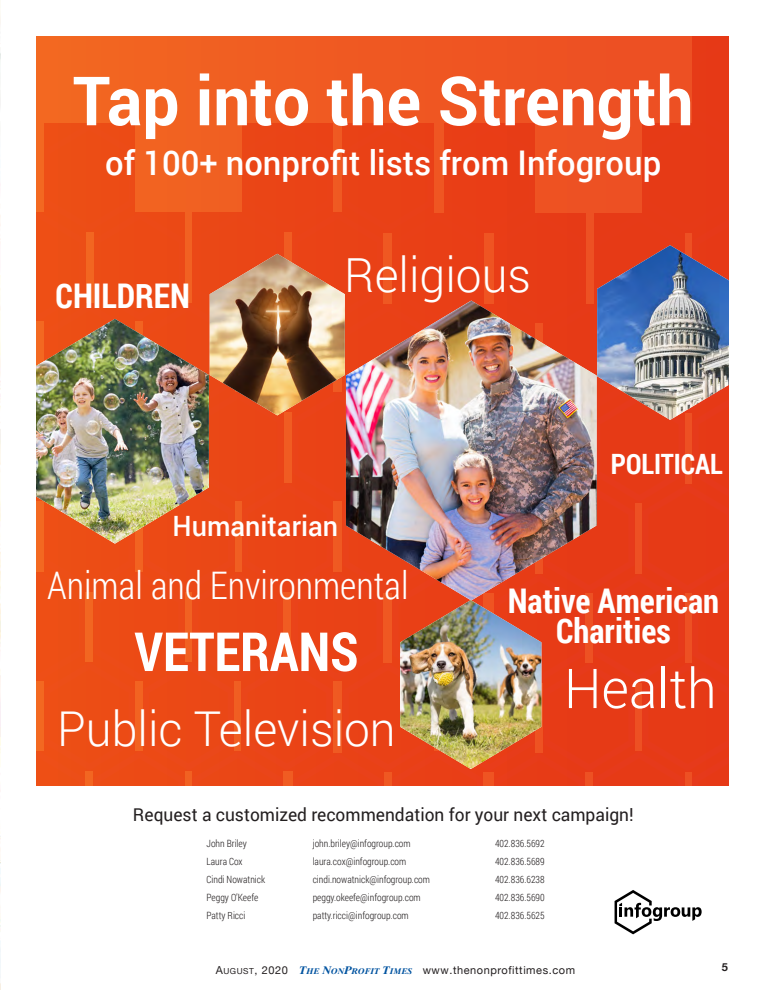
<style>
.page{position:relative;width:774px;height:990px;background:#fff}
.page>*{position:absolute;margin:0;border:0;box-sizing:border-box;transform-origin:0 0}
.t1{font:700 68px "Roboto";color:#fff}
.t2{font:300 55px "Roboto";color:#fff}
.t3{font:700 54px "Roboto Condensed";color:#fff}
.t4{font:300 48px "Roboto";color:#fff;scale:.96 1}
.t5{font:300 38px "Roboto Condensed";color:#fff;scale:.96 1}
.t6{font:500 34px "Roboto";color:#fff}
.t7{font:700 34px/30px "Roboto Condensed";color:#fff;text-align:center}
.t8{font:500 28px "Roboto";color:#fff}
.t9{font:700 28px "Roboto Condensed";color:#fff}
.t10{font:18px "Roboto";color:#231f20}
.t11{font:11px "Helvetica Neue";letter-spacing:.05em;color:#231f20}
.t12{font:700 11px "Helvetica Neue";color:#231f20}
.t13{font:300 10px "Roboto Condensed";color:#231f20;scale:.96 1}
.s1{font-style:inherit}
.s2{font-size:8.2px}
.s3{font-family:"Times Ten";font-weight:700;font-style:italic;color:#0153a0}
.s4{font-family:"Times Ten";font-weight:700;font-style:italic;font-size:8.2px;color:#0153a0}
</style>
<div class="page">
<img style="left:0;top:13px;width:1px;height:977px">
<svg style="left:615px;top:890px;width:87px;height:44px"></svg>
<img style="left:36px;top:36px;width:693px;height:750px">
<p class="t1" style="left:73px;top:53px;width:622px">Tap into the Strength</p>
<p class="t6" style="left:105px;top:139px;width:558px">of 100+ nonprofit lists from Infogroup</p>
<p class="t7" style="left:56px;top:280px;width:136px">CHILDREN</p>
<p class="t4" style="left:344px;top:242px;width:196px">Religious</p>
<p class="t8" style="left:173px;top:506px;width:167px">Humanitarian</p>
<p class="t9" style="left:611px;top:444px;width:114px">POLITICAL</p>
<p class="t5" style="left:47px;top:559px;width:378px">Animal and Environmental</p>
<p class="t3" style="left:134px;top:614px;width:226px">VETERANS</p>
<p class="t4" style="left:57px;top:696px;width:354px">Public Television</p>
<p class="t7" style="left:508px;top:584px;width:213px">Native American<br>Charities</p>
<p class="t2" style="left:564px;top:650px;width:154px">Health</p>
<p class="t10" style="left:133px;top:802px;width:502px">Request a customized recommendation for your next campaign!</p>
<p class="t13" style="left:207px;top:836px;width:43px">John Briley</p>
<p class="t13" style="left:313px;top:836px;width:104px">john.briley@infogroup.com</p>
<p class="t13" style="left:495px;top:836px;width:53px">402.836.5692</p>
<p class="t13" style="left:207px;top:854px;width:39px">Laura Cox</p>
<p class="t13" style="left:313px;top:854px;width:99px">laura.cox@infogroup.com</p>
<p class="t13" style="left:495px;top:854px;width:53px">402.836.5689</p>
<p class="t13" style="left:207px;top:872px;width:63px">Cindi Nowatnick</p>
<p class="t13" style="left:313px;top:872px;width:124px">cindi.nowatnick@infogroup.com</p>
<p class="t13" style="left:495px;top:872px;width:53px">402.836.6238</p>
<p class="t13" style="left:207px;top:890px;width:55px">Peggy O’Keefe</p>
<p class="t13" style="left:313px;top:890px;width:114px">peggy.okeefe@infogroup.com</p>
<p class="t13" style="left:495px;top:890px;width:53px">402.836.5690</p>
<p class="t13" style="left:207px;top:908px;width:42px">Patty Ricci</p>
<p class="t13" style="left:313px;top:908px;width:102px">patty.ricci@infogroup.com</p>
<p class="t13" style="left:495px;top:908px;width:53px">402.836.5625</p>
<p class="t11" style="left:216px;top:962px;width:361px"><span class="s1">A</span><span class="s2">UGUST</span><span class="s1">, 2020</span> <span class="s3">T</span><span class="s4">HE</span> <span class="s3">N</span><span class="s4">ON</span><span class="s3">P</span><span class="s4">ROFIT</span> <span class="s3">T</span><span class="s4">IMES</span> www.thenonprofittimes.com</p>
<p class="t12" style="left:722px;top:959px;width:8px">5</p>
</div>
